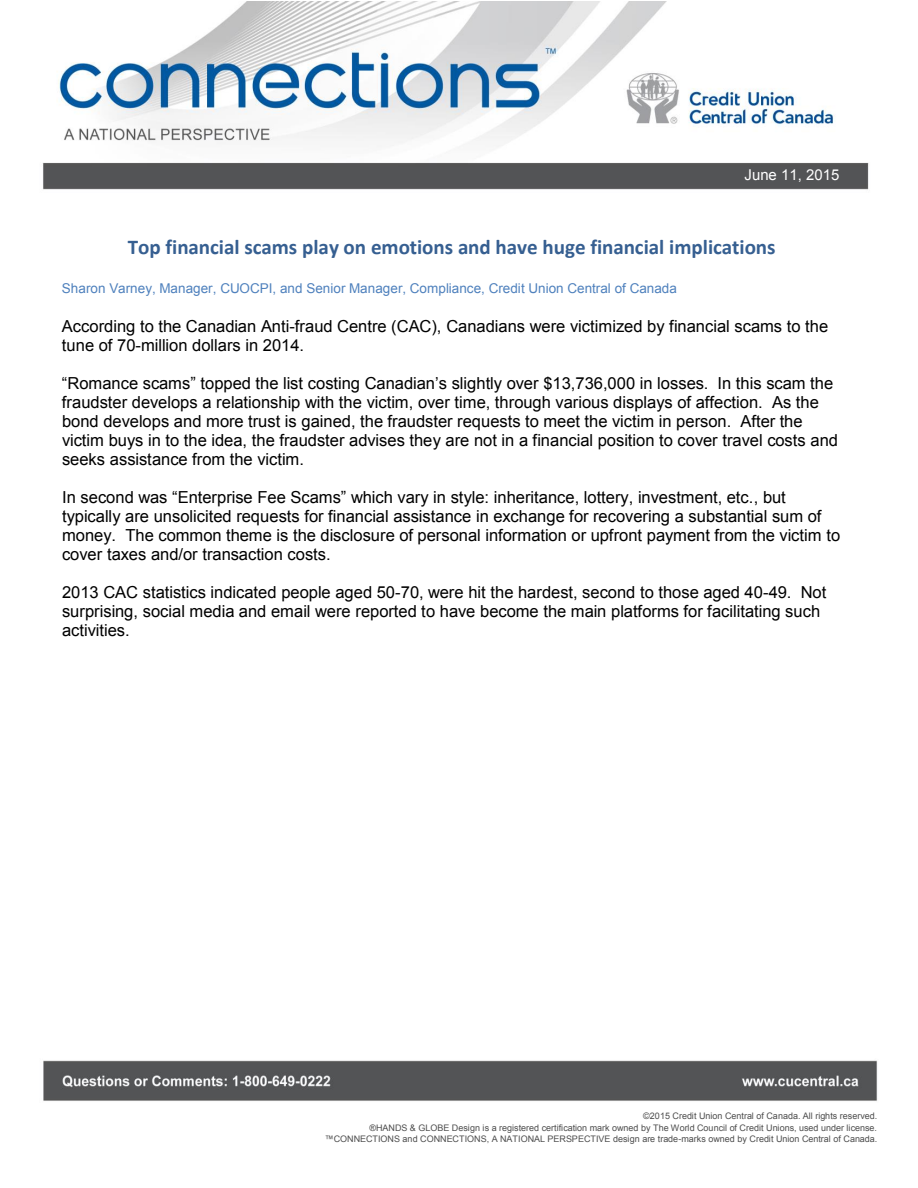
<style>
.page{position:relative;width:918px;height:1188px;background:#fff}
.page>*{position:absolute;margin:0;border:0;box-sizing:border-box;transform-origin:0 0}
.t1{font:700 21px "Calibri";color:#365f91}
.t2{font:16.5px/18.9px "Arial";color:#000}
.t3{font:15px "Arial";color:#fff}
.t4{font:13.5px "Arial";letter-spacing:.005em;color:#4f81bd}
.t5{font:9px/12px "Arial";color:#4d4d4d;text-align:right}
.s1{font-style:inherit}
</style>
<div class="page">
<img style="left:42px;top:2px;width:827px;height:188px">
<img style="left:43px;top:1060px;width:835px;height:41px">
<p class="t3" style="left:745px;top:165px;width:96px">June 11, 2015</p>
<p class="t1" style="left:128px;top:234px;width:649px">Top financial scams play on emotions and have huge financial implications</p>
<p class="t4" style="left:62px;top:280px;width:616px">Sharon Varney, Manager, CUOCPI, and Senior Manager, Compliance, Credit Union Central of Canada</p>
<p class="t2" style="left:62px;top:317px;width:768px">According to the Canadian Anti-fraud Centre (CAC), Canadians were victimized by financial scams to the tune of 70-million dollars in 2014.</p>
<p class="t2" style="left:62px;top:374px;width:778px"><span class="s1">“Romance scams” topped the list costing Canadian’s slightly over $13,736,000 in losses. In this scam the </span>fraudster develops a relationship with the victim, over time, through various displays of affection. As the bond develops and more trust is gained, the fraudster requests to meet the victim in person. After the victim buys in to the idea, the fraudster advises they are not in a financial position to cover travel costs and seeks assistance from the victim.</p>
<p class="t2" style="left:62px;top:488px;width:780px">In s<span class="s1">econd was “Enterprise Fee Scams” which vary in style: inheritance, lottery, investment, etc.</span>, but typically are unsolicited requests for financial assistance in exchange for recovering a substantial sum of money. The common theme is the disclosure of personal information or upfront payment from the victim to cover taxes and/or transaction costs.</p>
<p class="t2" style="left:62px;top:583px;width:766px">2013 CAC statistics indicated people aged 50-70, were hit the hardest, second to those aged 40-49. Not surprising, social media and email were reported to have become the main platforms for facilitating such activities.</p>
<p class="t5" style="left:325px;top:1109px;width:554px">©2015 Credit Union Central of Canada. All rights reserved.<br>®HANDS &amp; GLOBE Design is a registered certification mark owned by The World Council of Credit Unions, used under license. <span class="s1">™</span>CONNECTIONS and CONNECTIONS, A NATIONAL PERSPECTIVE design are trade-marks owned by Credit Union Central of Canada.</p>
</div>
